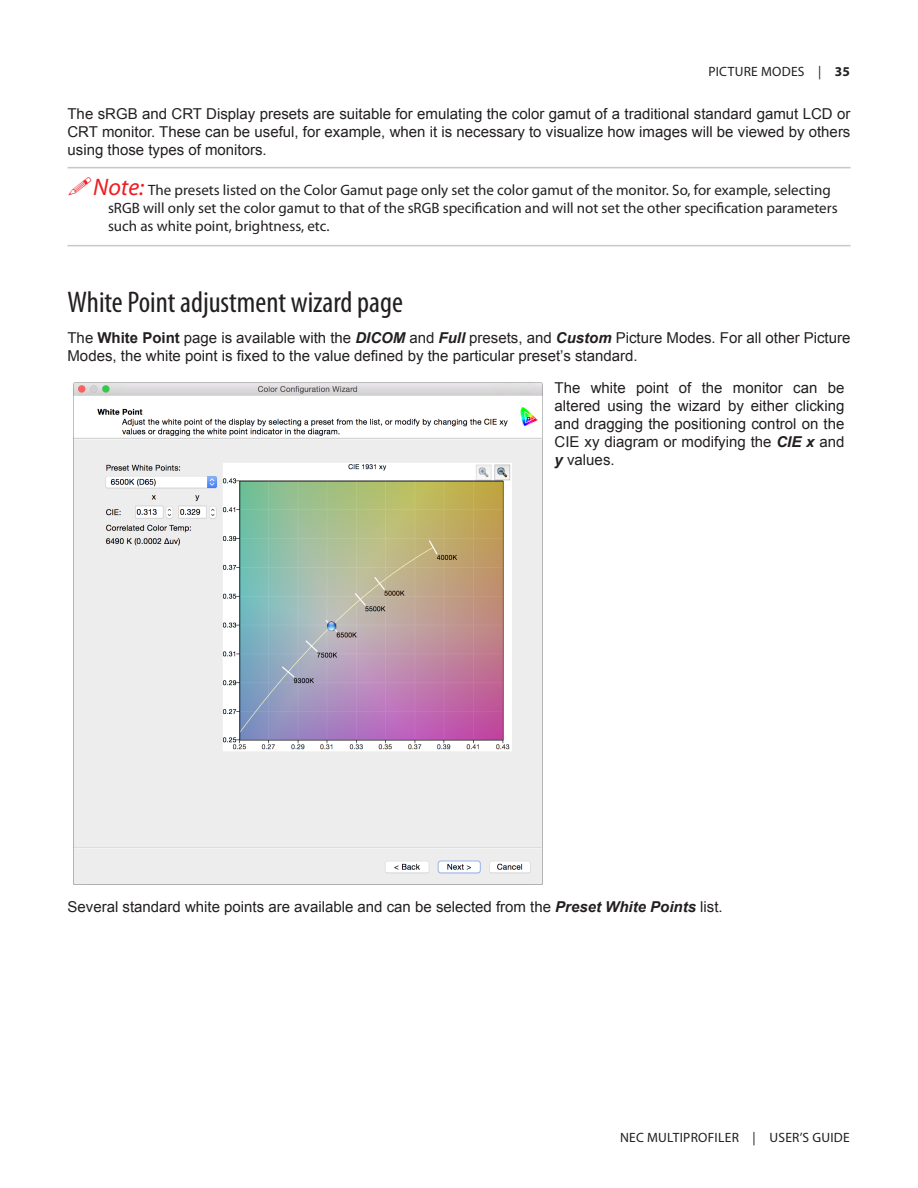
<style>
.page{position:relative;width:918px;height:1188px;background:#fff}
.page>*{position:absolute;margin:0;border:0;box-sizing:border-box;transform-origin:0 0}
.Head_2{font:condensed 30px "Myriad Pro";color:#231f20}
.Body{font:15px/18px "Arial";color:#231f20;text-align:justify}
.t1{font:15px/18px "Myriad Pro";color:#231f20}
.t2{font:13.5px "Myriad Pro";letter-spacing:.02em;color:#231f20}
.t3{font:700 13.5px "Myriad Pro";color:#231f20}
.s1{font-weight:400}
.s2{font-style:italic;font-size:24px;color:#ee1d23}
.s3{font-weight:700}
.s4{font-weight:700;font-style:italic}
</style>
<div class="page">
<hr style="left:68px;top:167px;width:782px;height:1px;background:#c7c8ca">
<hr style="left:68px;top:245px;width:782px;height:1px;background:#c7c8ca">
<img style="left:73px;top:382px;width:469px;height:503px">
<p class="t2" style="left:708px;top:63px;width:16px">Pictur</p>
<p class="t2" style="left:751px;top:63px;width:51px">e Modes</p>
<p class="t3" style="left:818px;top:62px;width:33px"><span class="s1">|</span> 35</p>
<p class="Body" style="left:68px;top:105px;width:784px">The sRGB and CRT Display presets are suitable for emulating the color gamut of a traditional standard gamut LCD or CRT monitor. These can be useful, for example, when it is necessary to visualize how images will be viewed by others using those types of monitors.</p>
<p class="t1" style="left:108px;top:181px;width:731px"><span class="s2">Note:</span> The presets listed on the Color Gamut page only set the color gamut of the monitor. So, for example, selecting sRGB will only set the color gamut to that of the sRGB specification and will not set the other specification parameters such as white point, brightness, etc.</p>
<p class="Head_2" style="left:68px;top:284px;width:337px">White Point adjustment wizard page</p>
<p class="Body" style="left:68px;top:329px;width:784px">The <span class="s3">White Point</span> page is available with the <span class="s4">DICOM</span> and <span class="s4">Full</span> presets, and <span class="s4">Custom</span> Picture Modes. For all other Picture<br>Modes, the white point is fixed to the value defined by the particular preset’s standard.</p>
<p class="Body" style="left:555px;top:379px;width:291px">The white point of the monitor can be altered using the wizard by either clicking and dragging the positioning control on the CIE xy diagram or modifying the <span class="s4">CIE x</span> and <span class="s4">y</span> values.</p>
<p class="Body" style="left:68px;top:898px;width:657px">Several standard white points are available and can be selected from the <span class="s4">Preset White Points</span> list.</p>
<p class="t2" style="left:620px;top:1129px;width:231px">NEC MULTIPROFILER | USER’S GUIDE</p>
</div>
